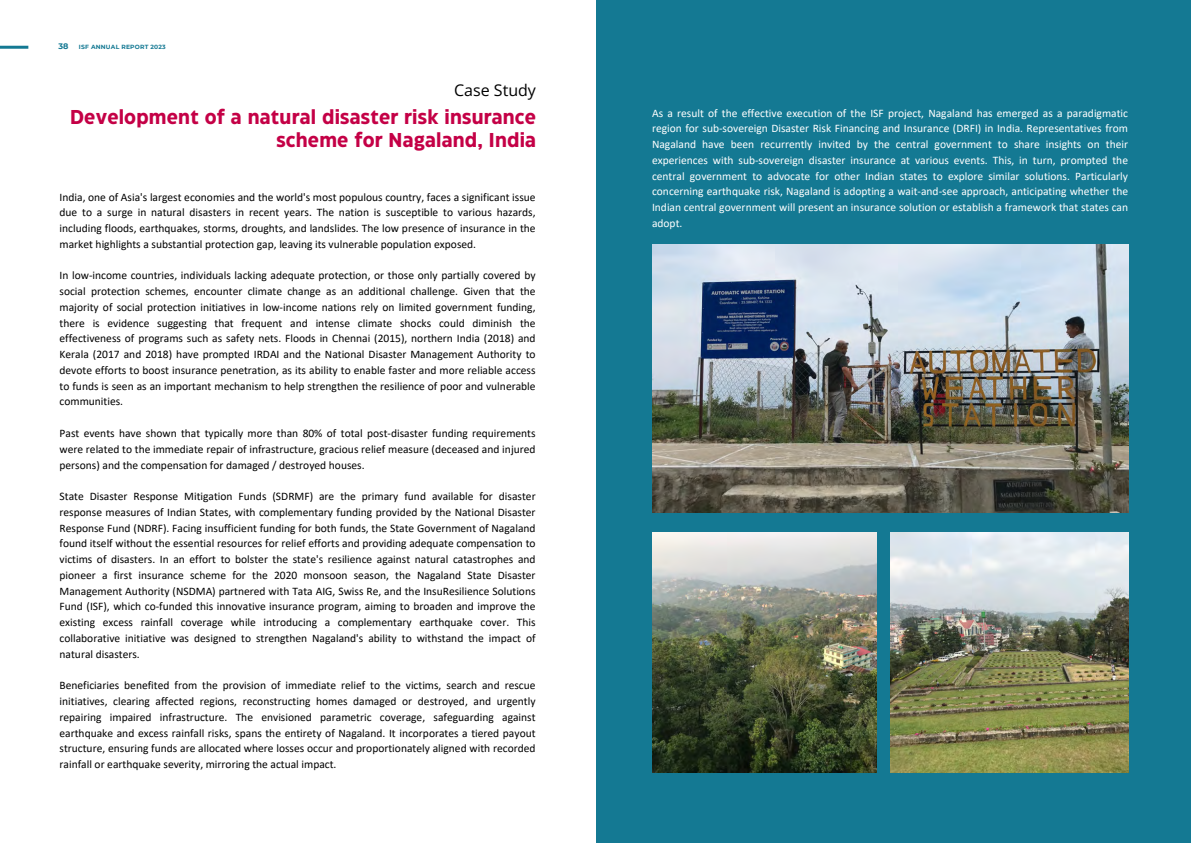
<style>
.page{position:relative;width:1191px;height:843px;background:#fff}
.page>*{position:absolute;margin:0;border:0;box-sizing:border-box;transform-origin:0 0}
.t1{font:700 20px/22.5px "Eastman Grotesque";letter-spacing:.01em;color:#c40046;text-align:right}
.t2{font:16px "Open Sans";color:#000}
.t3{font:11.5px/15.8px "Calibri";color:#000;text-align:justify}
.t4{font:11.5px/15.8px "Calibri";color:#fff;text-align:justify}
.t5{font:700 8px "Montserrat";color:#147993}
.t6{font:700 6px "Montserrat";letter-spacing:.035em;color:#147993}
</style>
<div class="page">
<div style="left:595px;top:0;width:595px;height:842px;background:#147993"></div>
<img style="left:652px;top:244px;width:476px;height:268px">
<img style="left:652px;top:532px;width:224px;height:240px">
<img style="left:890px;top:532px;width:237px;height:240px">
<hr style="left:0;top:46px;width:28px;height:3px;background:#147993">
<p class="t5" style="left:58px;top:41px;width:12px">38</p>
<p class="t6" style="left:79px;top:43px;width:88px">ISF ANNUAL REPORT 2023</p>
<h2 class="t2" style="left:454px;top:78px;width:83px">Case Study</h2>
<h1 class="t1" style="left:70px;top:107px;width:467px">Development of a natural disaster risk insurance scheme for Nagaland, India</h1>
<p class="t3" style="left:60px;top:190px;width:477px">India, one of Asia's largest economies and the world's most populous country, faces a significant issue due to a surge in natural disasters in recent years. The nation is susceptible to various hazards, including floods, earthquakes, storms, droughts, and landslides. The low presence of insurance in the market highlights a substantial protection gap, leaving its vulnerable population exposed.</p>
<p class="t3" style="left:60px;top:268px;width:477px">In low-income countries, individuals lacking adequate protection, or those only partially covered by social protection schemes, encounter climate change as an additional challenge. Given that the majority of social protection initiatives in low-income nations rely on limited government funding, there is evidence suggesting that frequent and intense climate shocks could diminish the effectiveness of programs such as safety nets. Floods in Chennai (2015), northern India (2018) and Kerala (2017 and 2018) have prompted IRDAI and the National Disaster Management Authority to devote efforts to boost insurance penetration, as its ability to enable faster and more reliable access to funds is seen as an important mechanism to help strengthen the resilience of poor and vulnerable communities.</p>
<p class="t3" style="left:60px;top:426px;width:477px">Past events have shown that typically more than 80% of total post-disaster funding requirements were related to the immediate repair of infrastructure, gracious relief measure (deceased and injured persons) and the compensation for damaged / destroyed houses.</p>
<p class="t3" style="left:60px;top:489px;width:477px">State Disaster Response Mitigation Funds (SDRMF) are the primary fund available for disaster response measures of Indian States, with complementary funding provided by the National Disaster Response Fund (NDRF). Facing insufficient funding for both funds, the State Government of Nagaland found itself without the essential resources for relief efforts and providing adequate compensation to victims of disasters. In an effort to bolster the state's resilience against natural catastrophes and pioneer a first insurance scheme for the 2020 monsoon season, the Nagaland State Disaster Management Authority (NSDMA) partnered with Tata AIG, Swiss Re, and the InsuResilience Solutions Fund (ISF), which co-funded this innovative insurance program, aiming to broaden and improve the existing excess rainfall coverage while introducing a complementary earthquake cover. This collaborative initiative was designed to strengthen Nagaland's ability to withstand the impact of natural disasters.</p>
<p class="t3" style="left:60px;top:678px;width:477px">Beneficiaries benefited from the provision of immediate relief to the victims, search and rescue initiatives, clearing affected regions, reconstructing homes damaged or destroyed, and urgently repairing impaired infrastructure. The envisioned parametric coverage, safeguarding against earthquake and excess rainfall risks, spans the entirety of Nagaland. It incorporates a tiered payout structure, ensuring funds are allocated where losses occur and proportionately aligned with recorded rainfall or earthquake severity, mirroring the actual impact.</p>
<p class="t4" style="left:652px;top:106px;width:477px">As a result of the effective execution of the ISF project, Nagaland has emerged as a paradigmatic region for sub-sovereign Disaster Risk Financing and Insurance (DRFI) in India. Representatives from Nagaland have been recurrently invited by the central government to share insights on their experiences with sub-sovereign disaster insurance at various events. This, in turn, prompted the central government to advocate for other Indian states to explore similar solutions. Particularly concerning earthquake risk, Nagaland is adopting a wait-and-see approach, anticipating whether the Indian central government will present an insurance solution or establish a framework that states can adopt.</p>
</div>
